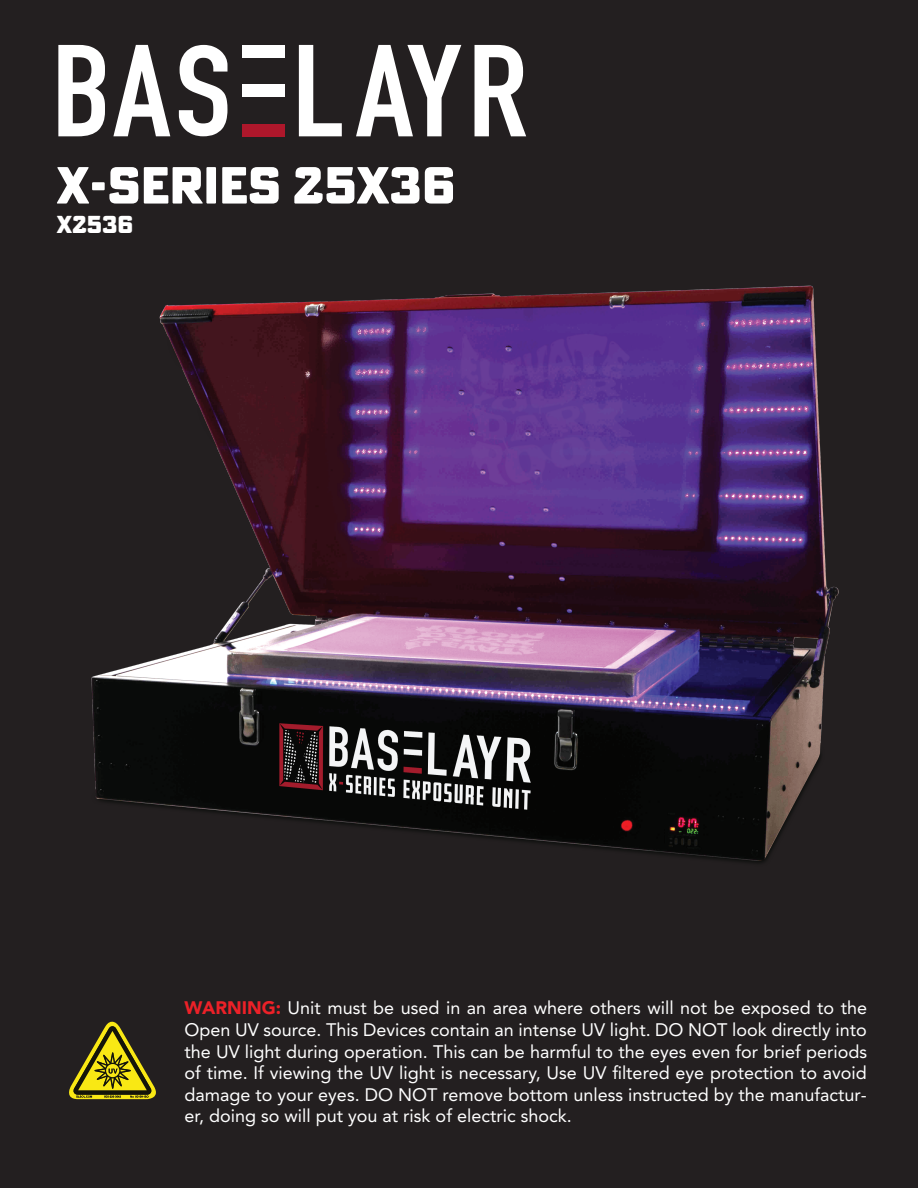
<style>
.page{position:relative;width:918px;height:1188px;background:#231f20}
.page>*{position:absolute;margin:0;border:0;box-sizing:border-box;transform-origin:0 0}
.t1{font:800 51px "Poster Gothic Round ATF";color:#fff}
.t2{font:800 24px "Poster Gothic Round ATF";color:#fff}
.t3{font:18px/21.6px "Avenir LT Std";color:#fff;text-align:justify}
.s1{font-weight:900;color:#ec2128}
</style>
<div class="page">
<img style="left:58px;top:89px;width:781px;height:774px">
<svg style="left:69px;top:1021px;width:87px;height:78px"></svg>
<svg style="left:475px;top:45px;width:51px;height:91px"></svg>
<svg style="left:356px;top:45px;width:105px;height:91px"></svg>
<svg style="left:58px;top:45px;width:47px;height:91px"></svg>
<svg style="left:113px;top:45px;width:57px;height:91px"></svg>
<svg style="left:179px;top:45px;width:48px;height:91px"></svg>
<svg style="left:299px;top:45px;width:43px;height:91px"></svg>
<div style="left:242px;top:45px;width:43px;height:12px;background:#fff"></div>
<div style="left:242px;top:84px;width:43px;height:13px;background:#fff"></div>
<div style="left:242px;top:124px;width:43px;height:12px;background:#ae172b"></div>
<h1 class="t1" style="left:57px;top:152px;width:400px">X-SERIES 25x36</h1>
<h2 class="t2" style="left:57px;top:209px;width:78px">X2536</h2>
<p class="t3" style="left:185px;top:998px;width:684px"><span class="s1">WARNING:</span> Unit must be used in an area where others will not be exposed to the Open UV source. This Devices contain an intense UV light. DO NOT look directly into the UV light during operation. This can be harmful to the eyes even for brief periods of time. If viewing the UV light is necessary, Use UV filtered eye protection to avoid damage to your eyes. DO NOT remove bottom unless instructed by the manufactur&shy;er, doing so will put you at risk of electric shock.</p>
</div>
